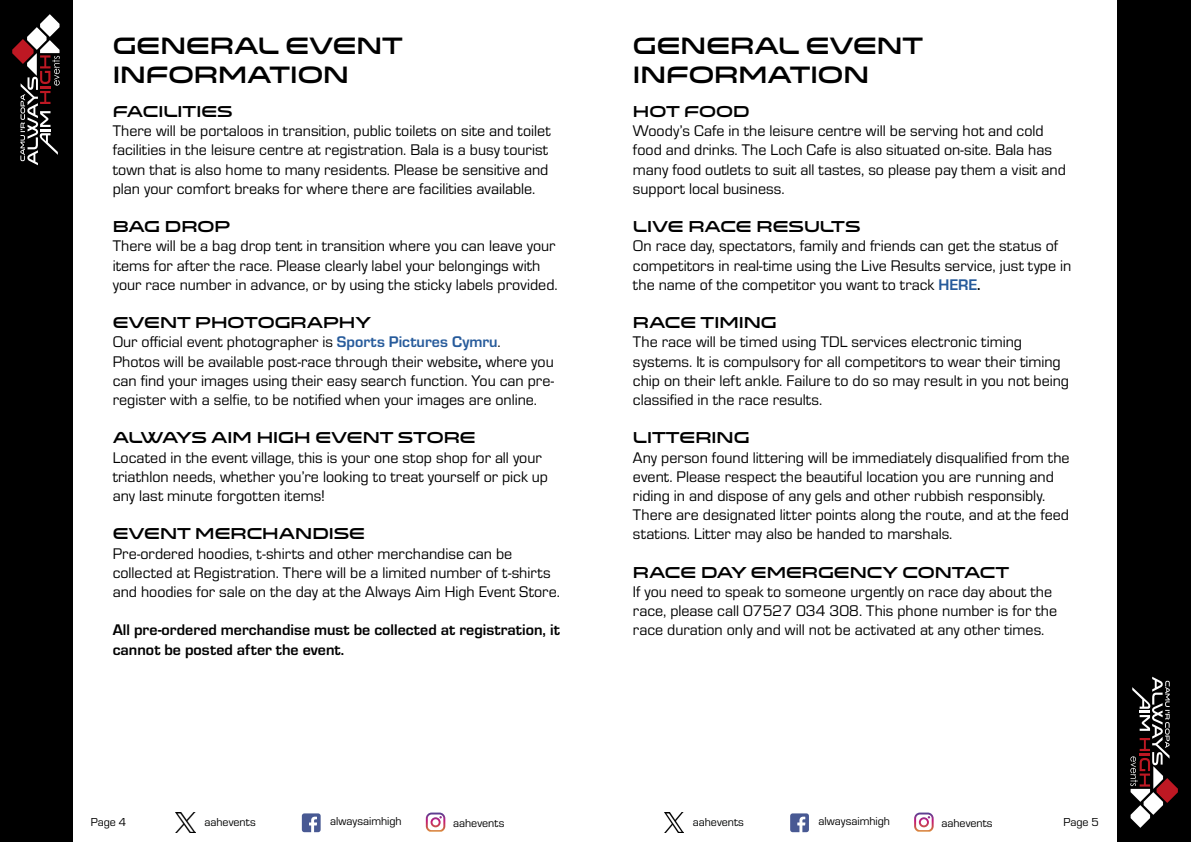
<style>
.page{position:relative;width:1191px;height:842px;background:#fff}
.page>*{position:absolute;margin:0;border:0;box-sizing:border-box;transform-origin:0 0}
.t1{font:24px/28.8px "Venera 900";color:#000}
.t2{font:16px/19.2px "Eurostile";color:#000}
.t3{font:16px "Venera 900";color:#000}
.t4{font:700 16px/19.2px "Eurostile";color:#000}
.t5{font:12px "Eurostile";color:#000}
.t6{font:12px "Eurostile";color:#010202}
.s1{font-weight:700;color:#275b9b}
.s2{color:#020203}
.s3{font-weight:700;color:#020203}
.s4{font-weight:700}
</style>
<div class="page">
<div style="left:1117px;top:0;width:74px;height:842px;background:#000"></div>
<svg style="left:1130px;top:677px;width:47px;height:151px"></svg>
<div style="left:0;top:0;width:73px;height:842px;background:#000"></div>
<svg style="left:12px;top:14px;width:48px;height:151px"></svg>
<svg style="left:302px;top:813px;width:19px;height:19px"></svg>
<svg style="left:426px;top:812px;width:19px;height:20px"></svg>
<img style="left:176px;top:812px;width:19px;height:21px">
<svg style="left:790px;top:813px;width:19px;height:19px"></svg>
<svg style="left:914px;top:812px;width:19px;height:20px"></svg>
<img style="left:664px;top:812px;width:20px;height:21px">
<h1 class="t1" style="left:113px;top:32px;width:292px">GENERAL EVENT<br>INFORMATION</h1>
<h1 class="t1" style="left:633px;top:32px;width:292px">GENERAL EVENT<br>INFORMATION</h1>
<p class="t3" style="left:113px;top:102px;width:121px">FACILITIES</p>
<p class="t2" style="left:113px;top:120px;width:439px">There will be portaloos in transition, public toilets on site and toilet facilities in the leisure centre at registration. Bala is a busy tourist town that is also home to many residents. Please be sensitive and plan your comfort breaks for where there are facilities available.</p>
<p class="t3" style="left:113px;top:217px;width:119px">BAG DROP</p>
<p class="t2" style="left:113px;top:236px;width:446px">There will be a bag drop tent in transition where you can leave your items for after the race. Please clearly label your belongings with your race number in advance, or by using the sticky labels provided.</p>
<p class="t3" style="left:113px;top:313px;width:260px">EVENT PHOTOGRAPHY</p>
<p class="t2" style="left:113px;top:332px;width:443px">Our official event photographer is <span class="s1">Sports Pictures Cymru</span>.<br>Photos will be available post-race through <span class="s2">their website</span><span class="s3">,</span> where you can find your images using their easy search function. You can pre&shy;register with a selfie, to be notified when your images are online.</p>
<p class="t3" style="left:113px;top:428px;width:364px">ALWAYS AIM HIGH EVENT STORE</p>
<p class="t2" style="left:113px;top:447px;width:437px">Located in the event village, this is your one stop shop for all your triathlon needs, whether you’re looking to treat yourself or pick up any last minute forgotten items!</p>
<p class="t3" style="left:113px;top:524px;width:254px">EVENT MERCHANDISE</p>
<p class="t2" style="left:113px;top:543px;width:449px">Pre-ordered hoodies, t-shirts and other merchandise can be collected at Registration. There will be a limited number of t-shirts and hoodies for sale on the day at the Always Aim High Event Store.</p>
<p class="t4" style="left:113px;top:619px;width:448px">All pre-ordered merchandise must be collected at registration, it cannot be posted after the event.</p>
<p class="t3" style="left:633px;top:102px;width:118px">HOT FOOD</p>
<p class="t2" style="left:633px;top:120px;width:434px">Woody’s Cafe in the leisure centre will be serving hot and cold food and drinks. The Loch Cafe is also situated on-site. Bala has many food outlets to suit all tastes, so please pay them a visit and support local business.</p>
<p class="t3" style="left:633px;top:217px;width:229px">LIVE RACE RESULTS</p>
<p class="t2" style="left:633px;top:236px;width:440px">On race day, spectators, family and friends can get the status of competitors in real-time using the Live Results service, just type in the name of the competitor you want to track <span class="s1">HERE</span><span class="s4">.</span></p>
<p class="t3" style="left:633px;top:313px;width:145px">RACE TIMING</p>
<p class="t2" style="left:633px;top:332px;width:437px">The race will be timed using TDL services electronic timing systems. It is compulsory for all competitors to wear their timing chip on their left ankle. Failure to do so may result in you not being classified in the race results.</p>
<p class="t3" style="left:633px;top:428px;width:118px">LITTERING</p>
<p class="t2" style="left:633px;top:447px;width:438px">Any person found littering will be immediately disqualified from the event. Please respect the beautiful location you are running and riding in and dispose of any gels and other rubbish responsibly.<br>There are designated litter points along the route, and at the feed stations. Litter may also be handed to marshals.</p>
<p class="t3" style="left:633px;top:562px;width:378px">RACE DAY EMERGENCY CONTACT</p>
<p class="t2" style="left:633px;top:581px;width:425px">If you need to speak to someone urgently on race day about the race, please call 07527 034 308. This phone number is for the race duration only and will not be activated at any other times.</p>
<p class="t5" style="left:91px;top:813px;width:37px">Page 4</p>
<p class="t6" style="left:204px;top:814px;width:53px">aahevents</p>
<p class="t5" style="left:330px;top:813px;width:73px">alwaysaimhigh</p>
<p class="t5" style="left:453px;top:814px;width:53px">aahevents</p>
<p class="t6" style="left:693px;top:814px;width:53px">aahevents</p>
<p class="t5" style="left:818px;top:813px;width:73px">alwaysaimhigh</p>
<p class="t5" style="left:941px;top:814px;width:53px">aahevents</p>
<p class="t5" style="left:1063px;top:813px;width:37px">Page 5</p>
</div>
